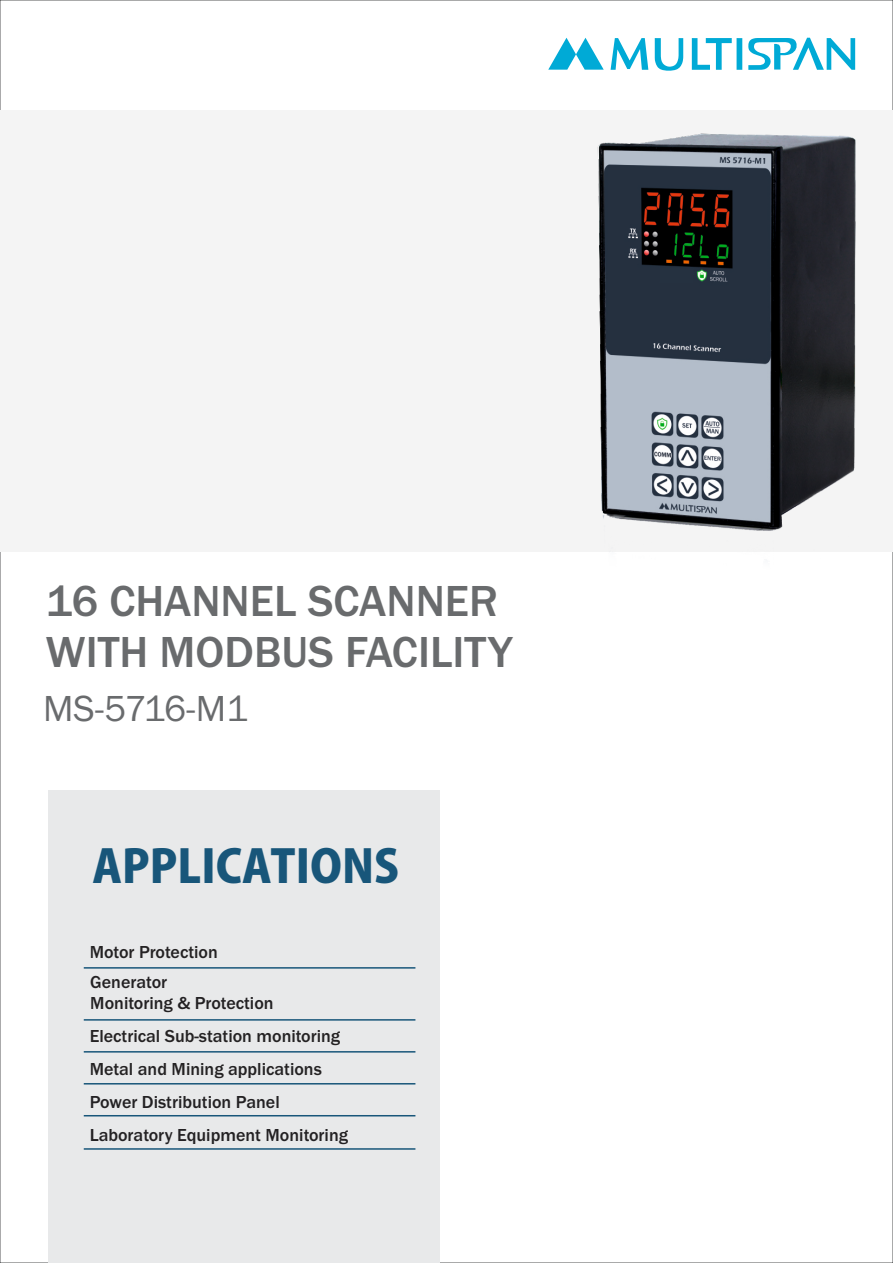
<style>
.page{position:relative;width:893px;height:1263px;background:#fff}
.page>*{position:absolute;margin:0;border:0;box-sizing:border-box;transform-origin:0 0}
.t1{font:500 45px/51px "Franklin Gothic";color:#696b6d}
.t2{font:800 45px "Koz Go Pro";color:#18567a}
.t3{font:37.5px "Franklin Gothic";letter-spacing:-.035em;color:#696b6d}
.t4{font:500 18px/20.4px "Franklin Gothic";color:#232123}
.t5{font:500 18px/33px "Franklin Gothic";color:#242223}
</style>
<div class="page">
<svg style="left:548px;top:38px;width:307px;height:33px"></svg>
<div style="left:0;top:111px;width:893px;height:441px;background:#f4f4f4"></div>
<div style="left:48px;top:791px;width:392px;height:472px;background:#e8e9ea"></div>
<svg style="left:83px;top:967px;width:333px;height:2px"></svg>
<svg style="left:83px;top:1019px;width:333px;height:2px"></svg>
<svg style="left:83px;top:1083px;width:333px;height:2px"></svg>
<svg style="left:83px;top:1051px;width:333px;height:2px"></svg>
<svg style="left:83px;top:1115px;width:333px;height:2px"></svg>
<svg style="left:83px;top:1148px;width:333px;height:2px"></svg>
<img style="left:597px;top:133px;width:259px;height:398px">
<svg style="left:659px;top:267px;width:35px;height:18px"></svg>
<h1 class="t1" style="left:46px;top:579px;width:468px">16 CHANNEL SCANNER<br>WITH MODBUS FACILITY</h1>
<h2 class="t3" style="left:43px;top:694px;width:206px">MS-5716-M1</h2>
<h1 class="t2" style="left:93px;top:844px;width:308px">APPLICATIONS</h1>
<p class="t5" style="left:90px;top:937px;width:130px">Motor Protection</p>
<p class="t4" style="left:90px;top:973px;width:185px">Generator<br>Monitoring &amp; Protection</p>
<p class="t5" style="left:90px;top:1021px;width:252px">Electrical Sub-station monitoring<br>Metal and Mining applications</p>
<p class="t4" style="left:90px;top:1087px;width:260px;line-height:32.8px">Power Distribution Panel<br>Laboratory Equipment Monitoring</p>
</div>
